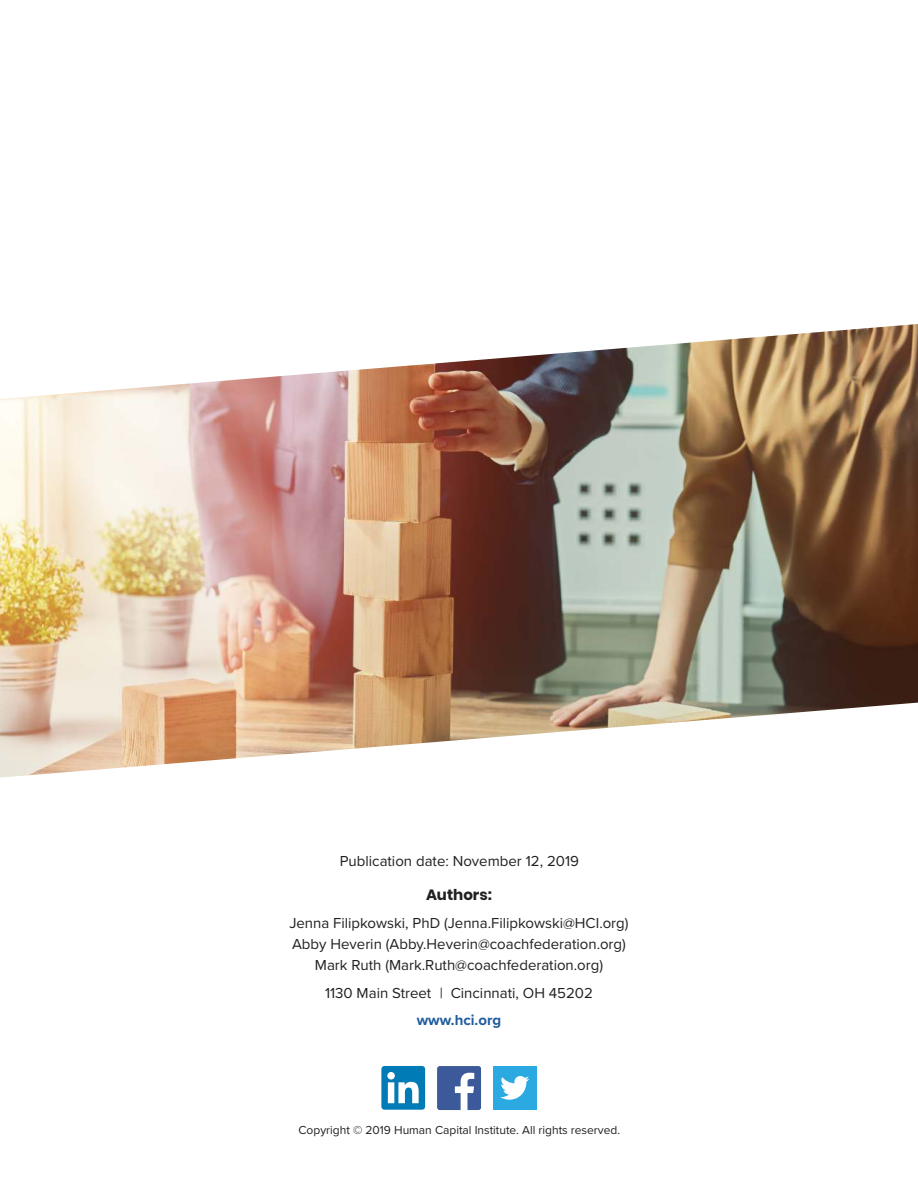
<style>
.page{position:relative;width:918px;height:1188px;background:#fff}
.page>*{position:absolute;margin:0;border:0;box-sizing:border-box;transform-origin:0 0}
.t1{font:15px/21px "Proxima Nova";color:#221f1f;text-align:center}
.t2{font:700 15px "Proxima Nova";color:#205d9e}
.t3{font:700 15px "Poppins";color:#221f1f}
.t4{font:12px "Proxima Nova";color:#221f1f}
</style>
<div class="page">
<div style="left:381px;top:1066px;width:44px;height:44px;background:#007bb5;border-radius:3px"></div>
<svg style="left:387px;top:1072px;width:32px;height:31px"></svg>
<div style="left:493px;top:1066px;width:44px;height:44px;background:#2aaae1"></div>
<svg style="left:500px;top:1076px;width:29px;height:24px"></svg>
<svg style="left:437px;top:1066px;width:44px;height:44px"></svg>
<img style="left:0;top:324px;width:918px;height:454px">
<p class="t1" style="left:340px;top:851px;width:241px">Publication date: November 12, 2019</p>
<p class="t3" style="left:426px;top:886px;width:67px">Authors:</p>
<p class="t1" style="left:289px;top:913px;width:341px">Jenna Filipkowski, PhD (Jenna.Filipkowski@HCI.org)<br>Abby Heverin (Abby.Heverin@coachfederation.org)<br>Mark Ruth (Mark.Ruth@coachfederation.org)</p>
<p class="t1" style="left:325px;top:983px;width:269px">1130 Main Street | Cincinnati, OH 45202</p>
<p class="t2" style="left:417px;top:1014px;width:86px">www.hci.org</p>
<p class="t4" style="left:299px;top:1125px;width:323px">Copyright © 2019 Human Capital Institute. All rights reserved.</p>
</div>
